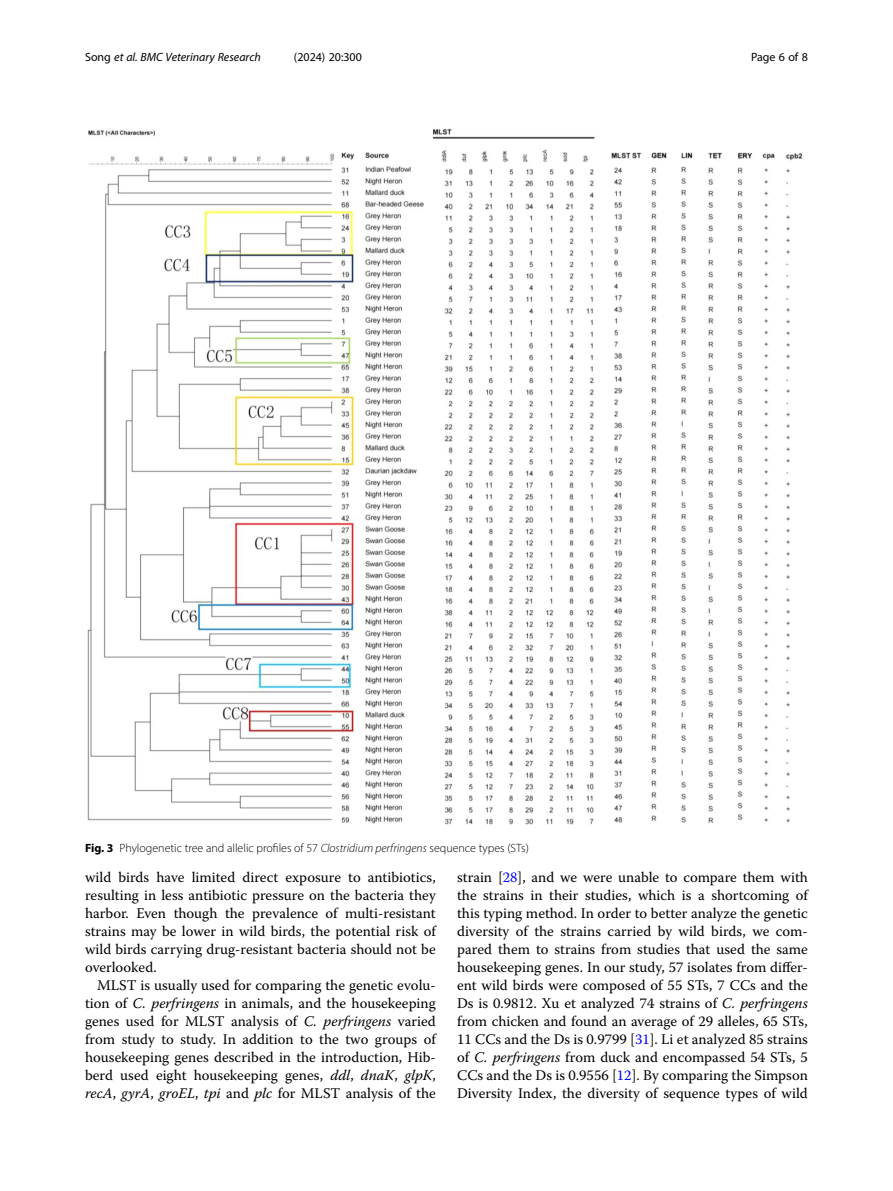
<style>
.page{position:relative;width:893px;height:1191px;background:#fff}
.page>*{position:absolute;margin:0;border:0;box-sizing:border-box;transform-origin:0 0}
.Body_Text_Indent{font:14.7px/18px "Warnock Pro";color:#000;text-align:justify}
.Figure_Caption{font:300 12px "Myriad Pro";color:#000}
.t1{font:italic 12px "Myriad Pro";color:#000}
.t2{font:12px "Myriad Pro";color:#000}
.s1{font-style:normal}
.s2{font-weight:700}
.s3{font-style:italic}
.s4{color:#00f}
</style>
<div class="page">
<img style="left:87px;top:128px;width:716px;height:697px">
<p class="t1" style="left:85px;top:50px;width:177px"><span class="s1">Song</span> et al. BMC Veterinary Research</p>
<p class="t2" style="left:294px;top:50px;width:70px">(2024) 20:300</p>
<p class="t2" style="left:751px;top:50px;width:58px">Page 6 of 8</p>
<p class="Figure_Caption" style="left:85px;top:840px;width:445px"><span class="s2">Fig. 3</span> Phylogenetic tree and allelic profiles of 57 <span class="s3">Clostridium perfringens</span> sequence types (STs)</p>
<p class="Body_Text_Indent" style="left:85px;top:868px;width:352px">wild birds have limited direct exposure to antibiotics, resulting in less antibiotic pressure on the bacteria they harbor. Even though the prevalence of multi-resistant strains may be lower in wild birds, the potential risk of wild birds carrying drug-resistant bacteria should not be overlooked.</p>
<p class="Body_Text_Indent" style="left:85px;top:976px;width:352px;text-indent:12px">MLST is usually used for comparing the genetic evolu&shy;tion of <span class="s3">C. perfringens</span> in animals, and the housekeeping genes used for MLST analysis of <span class="s3">C. perfringens</span> varied from study to study. In addition to the two groups of housekeeping genes described in the introduction, Hib&shy;berd used eight housekeeping genes, <span class="s3">ddl</span>, <span class="s3">dnaK</span>, <span class="s3">glpK</span>, <span class="s3">recA</span>, <span class="s3">gyrA</span>, <span class="s3">groEL</span>, <span class="s3">tpi</span> and <span class="s3">plc</span> for MLST analysis of the</p>
<p class="Body_Text_Indent" style="left:457px;top:868px;width:352px">strain [<span class="s4">28</span>], and we were unable to compare them with the strains in their studies, which is a shortcoming of this typing method. In order to better analyze the genetic diversity of the strains carried by wild birds, we com&shy;pared them to strains from studies that used the same housekeeping genes. In our study, 57 isolates from differ&shy;ent wild birds were composed of 55 STs, 7 CCs and the Ds is 0.9812. Xu et analyzed 74 strains of <span class="s3">C. perfringens </span>from chicken and found an average of 29 alleles, 65 STs, 11 CCs and the Ds is 0.9799 [<span class="s4">31</span>]. Li et analyzed 85 strains of <span class="s3">C. perfringens</span> from duck and encompassed 54 STs, 5<br>CCs and the Ds is 0.9556 [<span class="s4">12</span>]. By comparing the Simpson Diversity Index, the diversity of sequence types of wild</p>
</div>
